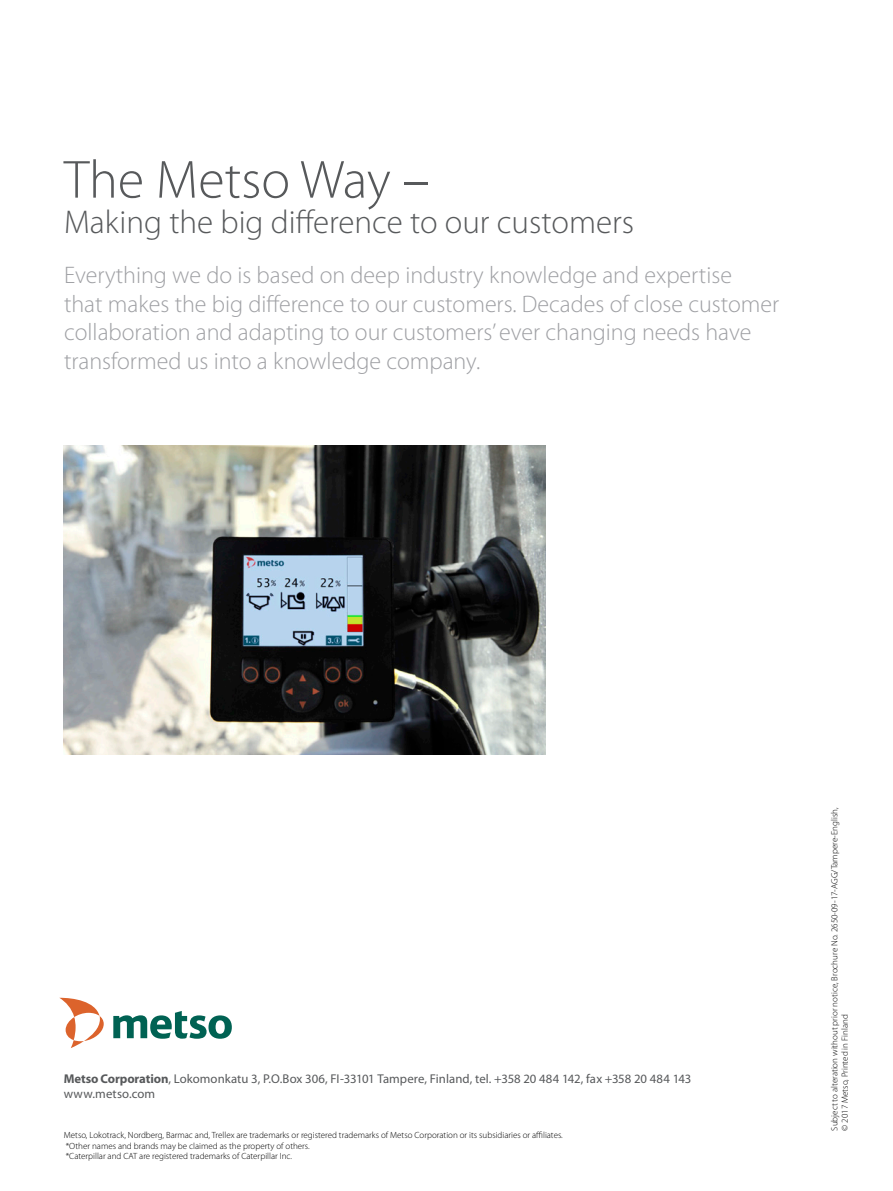
<style>
.page{position:relative;width:893px;height:1191px;background:#fff}
.page>*{position:absolute;margin:0;border:0;box-sizing:border-box;transform-origin:0 0}
.B_Cov___Body_text_bu{font:300 54px "Myriad Pro";color:#57595b}
.B_Cov___Body_text_bu-2{font:300 33px "Myriad Pro";color:#57595b}
.B_Cov___Body_text_bu-3{font:300 24px/28.8px "Myriad Pro";color:#9fa0a4}
.Back_Cover___Address{font:12.75px "Myriad Pro";letter-spacing:.005em;color:#57595b}
.B_Cov___Print_code{font:300 9px "Myriad Pro";color:#000}
.s1{font-weight:700}
</style>
<div class="page">
<svg style="left:113px;top:1011px;width:119px;height:27px"></svg>
<svg style="left:59px;top:997px;width:45px;height:51px"></svg>
<img style="left:63px;top:445px;width:482px;height:309px">
<p class="B_Cov___Body_text_bu" style="left:64px;top:150px;width:367px">The Metso Way –</p>
<p class="B_Cov___Body_text_bu-2" style="left:64px;top:203px;width:572px">Making the big difference to our customers</p>
<p class="B_Cov___Body_text_bu-3" style="left:64px;top:261px;width:669px">Everything we do is based on deep industry knowledge and expertise</p>
<p class="B_Cov___Body_text_bu-3" style="left:64px;top:289px;width:717px">that makes the big difference to our customers. Decades of close customer collaboration and adapting to our customers’ ever changing needs have transformed us into a knowledge company.</p>
<p class="Back_Cover___Address" style="left:64px;top:1070px;width:629px"><span class="s1">Metso Corporation</span>, Lokomonkatu 3, P.O.Box 306, FI-33101 Tampere, Finland, tel. +358 20 484 142, fax +358 20 484 143</p>
<p class="Back_Cover___Address" style="left:64px;top:1085px;width:93px">www.metso.com</p>
<p class="B_Cov___Print_code" style="left:64px;top:1130px;width:501px">Metso, Lokotrack, Nordberg, Barmac and, Trellex are trademarks or registered trademarks of Metso Corporation or its subsidiaries or affiliates.</p>
<p class="B_Cov___Print_code" style="left:66px;top:1140px;width:246px">*Other names and brands may be claimed as the property of others.</p>
<p class="B_Cov___Print_code" style="left:66px;top:1151px;width:228px">*Caterpillar and CAT are registered trademarks of Caterpillar Inc.</p>
<p class="B_Cov___Print_code" style="left:829px;top:1130px;width:324px;rotate:-90deg">Subject to alteration without prior notice, Brochure No. 2650-09-17-AGG/Tampere-English,</p>
<p class="B_Cov___Print_code" style="left:840px;top:1130px;width:118px;rotate:-90deg">© 2017 Metso, Printed in Finland</p>
</div>
